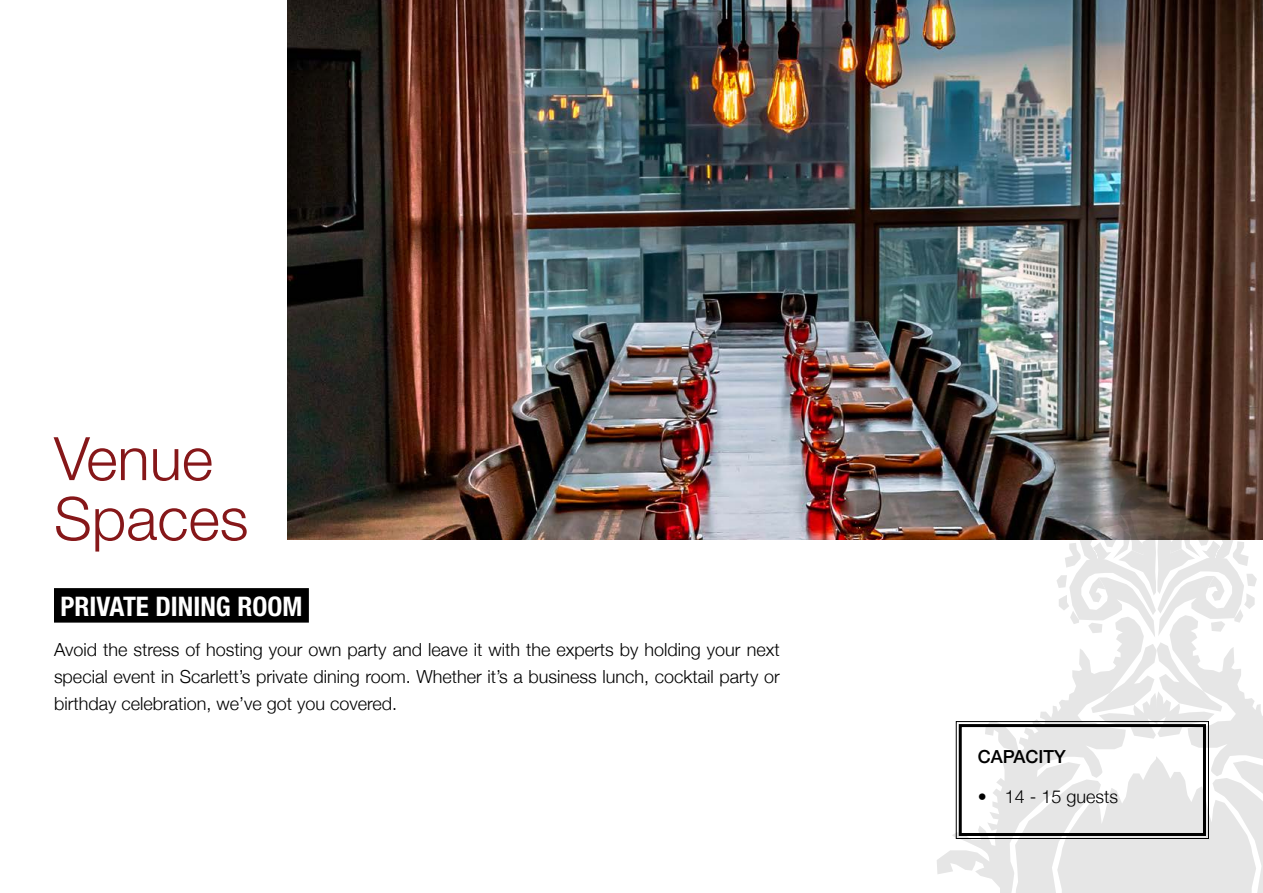
<style>
.page{position:relative;width:1263px;height:893px;background:#fff}
.page>*{position:absolute;margin:0;border:0;box-sizing:border-box;transform-origin:0 0}
.t1{font:300 60px/60px "Helvetica Neue LT Std";color:#861719}
.t2{font:700 condensed 27px "Helvetica Neue LT Std";color:#fff}
.t3{font:300 18px/27px "Helvetica Neue";color:#000;text-align:justify}
.t4{font:500 18px "Helvetica Neue";color:#000}
</style>
<div class="page">
<img style="left:287px;top:0;width:976px;height:540px">
<div style="left:54px;top:588px;width:255px;height:35px;background:#000"></div>
<svg style="left:937px;top:834px;width:18px;height:40px"></svg>
<svg style="left:955px;top:479px;width:308px;height:414px"></svg>
<div style="left:959px;top:724px;width:247px;height:112px;border:3px solid #000"></div>
<h1 class="t1" style="left:54px;top:427px;width:196px">Venue<br>Spaces</h1>
<h2 class="t2" style="left:60px;top:590px;width:243px">PRIVATE DINING ROOM</h2>
<p class="t3" style="left:54px;top:634px;width:727px">Avoid the stress of hosting your own party and leave it with the experts by holding your next special event in Scarlett’s private dining room. Whether it’s a business lunch, cocktail party or birthday celebration, we’ve got you covered.</p>
<p class="t4" style="left:978px;top:742px;width:90px">CAPACITY</p>
<p class="t3" style="left:978px;top:781px;width:142px">• 14 - 15 guests</p>
</div>
